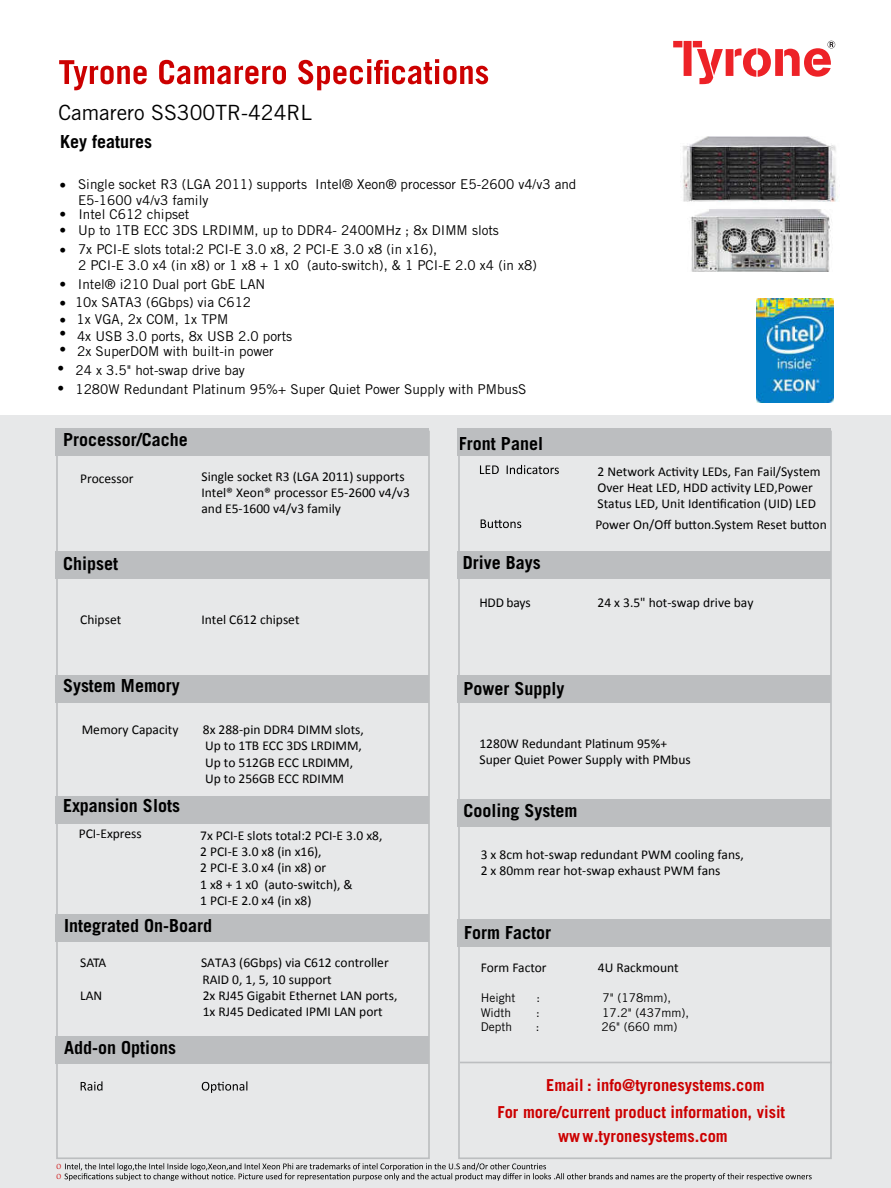
<style>
.page{position:relative;width:891px;height:1188px;background:#fff}
.page>*{position:absolute;margin:0;border:0;box-sizing:border-box;transform-origin:0 0}
.t1{font:21px "Trade Gothic LT Std";color:#000}
.t2{font:700 18px "Trade Gothic LT Std";color:#000}
.t3{font:700 16.5px/27px "Trade Gothic LT Std";color:#c00}
.t4{font:13.5px/16.2px "Calibri";color:#000}
.t5{font:13.5px/16.2px "Trade Gothic LT Std";color:#000}
.t6{font:12px "Trade Gothic LT Std";color:#000}
.t7{font:9px/10.1px "Gabriola";color:#c00}
</style>
<div class="page">
<div style="left:0;top:415px;width:891px;height:773px;background:#e7e8e9"></div>
<svg style="left:673px;top:41px;width:162px;height:43px"></svg>
<svg style="left:59px;top:59px;width:429px;height:31px"></svg>
<div style="left:56px;top:429px;width:373px;height:27px;background:#bcbec0"></div>
<div style="left:457px;top:429px;width:374px;height:27px;background:#bcbec0"></div>
<div style="left:56px;top:551px;width:373px;height:27px;background:#bcbec0"></div>
<div style="left:457px;top:551px;width:374px;height:27px;background:#bcbec0"></div>
<div style="left:56px;top:675px;width:373px;height:27px;background:#bcbec0"></div>
<div style="left:457px;top:675px;width:374px;height:27px;background:#bcbec0"></div>
<div style="left:56px;top:796px;width:373px;height:27px;background:#bcbec0"></div>
<div style="left:457px;top:799px;width:374px;height:27px;background:#bcbec0"></div>
<div style="left:457px;top:919px;width:374px;height:27px;background:#bcbec0"></div>
<div style="left:56px;top:914px;width:373px;height:27px;background:#bcbec0"></div>
<div style="left:56px;top:1037px;width:373px;height:27px;background:#bcbec0"></div>
<div style="left:56px;top:431px;width:374px;height:728px;border:2px solid #bcbec0"></div>
<div style="left:458px;top:431px;width:374px;height:728px;border:2px solid #bcbec0"></div>
<hr style="left:460px;top:1062px;width:372px;height:1px;background:#bcbec0">
<svg style="left:81px;top:1081px;width:166px;height:12px"></svg>
<svg style="left:480px;top:465px;width:79px;height:9px"></svg>
<svg style="left:481px;top:519px;width:40px;height:9px"></svg>
<svg style="left:65px;top:1163px;width:747px;height:18px"></svg>
<img style="left:756px;top:299px;width:78px;height:104px">
<img style="left:682px;top:136px;width:156px;height:135px">
<h1 class="t1" style="left:58px;top:105px;width:255px">Camarero SS300TR-424RL</h1>
<h2 class="t2" style="left:60px;top:135px;width:93px">Key features</h2>
<p class="t5" style="left:78px;top:177px;width:500px">Single socket R3 (LGA 2011) supports Intel® Xeon® processor E5-2600 v4/v3 and<br>E5-1600 v4/v3 family</p>
<p class="t5" style="left:59px;top:177px;width:8px">•</p>
<p class="t5" style="left:78px;top:206px;width:422px;line-height:15.8px;text-indent:-19px">• Intel C612 chipset<br>Up to 1TB ECC 3DS LRDIMM, up to DDR4- 2400MHz ; 8x DIMM slots</p>
<p class="t5" style="left:78px;top:243px;width:460px">7x PCI-E slots total:2 PCI-E 3.0 x8, 2 PCI-E 3.0 x8 (in x16),<br>2 PCI-E 3.0 x4 (in x8) or 1 x8 + 1 x0 (auto-switch), &amp; 1 PCI-E 2.0 x4 (in x8)</p>
<p class="t5" style="left:75px;top:295px;width:178px">10x SATA3 (6Gbps) via C612</p>
<p class="t5" style="left:59px;top:325px;width:8px">•</p>
<p class="t5" style="left:59px;top:222px;width:8px">•</p>
<p class="t5" style="left:59px;top:242px;width:8px">•</p>
<p class="t5" style="left:78px;top:277px;width:189px">Intel® i210 Dual port GbE LAN</p>
<p class="t5" style="left:59px;top:276px;width:8px">•</p>
<p class="t5" style="left:59px;top:295px;width:8px">•</p>
<p class="t5" style="left:77px;top:312px;width:153px">1x VGA, 2x COM, 1x TPM</p>
<p class="t5" style="left:77px;top:344px;width:198px">2x SuperDOM with built-in power</p>
<p class="t5" style="left:59px;top:312px;width:8px">•</p>
<p class="t5" style="left:77px;top:329px;width:217px">4x USB 3.0 ports, 8x USB 2.0 ports</p>
<p class="t5" style="left:59px;top:341px;width:8px">•</p>
<p class="t5" style="left:58px;top:362px;width:189px">• 24 x 3.5" hot-swap drive bay</p>
<p class="t5" style="left:58px;top:381px;width:470px">• 1280W Redundant Platinum 95%+ Super Quiet Power Supply with PMbusS</p>
<h2 class="t2" style="left:63px;top:432px;width:126px">Processor/Cache</h2>
<h2 class="t2" style="left:459px;top:436px;width:86px">Front Panel</h2>
<p class="t4" style="left:80px;top:470px;width:55px">Processor</p>
<h2 class="t2" style="left:63px;top:556px;width:57px">Chipset</h2>
<p class="t4" style="left:201px;top:468px;width:210px">Single socket R3 (LGA 2011) supports<br>Intel® Xeon® processor E5-2600 v4/v3 and E5-1600 v4/v3 family</p>
<h2 class="t2" style="left:463px;top:556px;width:79px">Drive Bays</h2>
<p class="t4" style="left:598px;top:463px;width:225px">2 Network Ac琀椀vity LEDs, Fan Fail/System<br>Over Heat LED, HDD ac琀椀vity LED,Power<br>Status LED, Unit Iden琀椀fica琀椀on (UID) LED</p>
<p class="t4" style="left:596px;top:517px;width:233px">Power On/Off bu琀琀on.System Reset bu琀琀on</p>
<p class="t4" style="left:80px;top:611px;width:42px">Chipset</p>
<p class="t4" style="left:201px;top:611px;width:100px">Intel C612 chipset</p>
<h2 class="t2" style="left:63px;top:679px;width:118px">System Memory</h2>
<p class="t4" style="left:82px;top:722px;width:98px">Memory Capacity</p>
<p class="t4" style="left:203px;top:722px;width:163px">8x 288-pin DDR4 DIMM slots,<br>Up to 1TB ECC 3DS LRDIMM,<br>Up to 512GB ECC LRDIMM,<br>Up to 256GB ECC RDIMM</p>
<h2 class="t2" style="left:63px;top:798px;width:119px">Expansion Slots</h2>
<p class="t4" style="left:79px;top:826px;width:65px">PCI-Express</p>
<p class="t4" style="left:200px;top:827px;width:184px">7x PCI-E slots total:2 PCI-E 3.0 x8,<br>2 PCI-E 3.0 x8 (in x16),<br>2 PCI-E 3.0 x4 (in x8) or<br>1 x8 + 1 x0 (auto-switch), &amp;<br>1 PCI-E 2.0 x4 (in x8)</p>
<h2 class="t2" style="left:64px;top:918px;width:150px">Integrated On-Board</h2>
<p class="t4" style="left:80px;top:955px;width:28px">SATA</p>
<p class="t4" style="left:201px;top:955px;width:189px">SATA3 (6Gbps) via C612 controller<br>RAID 0, 1, 5, 10 support</p>
<p class="t4" style="left:80px;top:987px;width:24px">LAN</p>
<p class="t4" style="left:203px;top:987px;width:196px">2x RJ45 Gigabit Ethernet LAN ports,<br>1x RJ45 Dedicated IPMI LAN port</p>
<h2 class="t2" style="left:64px;top:1040px;width:114px">Add-on Options</h2>
<p class="t7" style="left:57px;top:1161px;width:6px">O<br>O</p>
<p class="t4" style="left:479px;top:594px;width:53px">HDD bays</p>
<p class="t4" style="left:598px;top:594px;width:158px">24 x 3.5" hot-swap drive bay</p>
<h2 class="t2" style="left:463px;top:682px;width:103px">Power Supply</h2>
<p class="t4" style="left:479px;top:735px;width:213px">1280W Redundant Pla琀椀num 95%+<br>Super Quiet Power Supply with PMbus</p>
<h2 class="t2" style="left:463px;top:804px;width:116px">Cooling System</h2>
<p class="t4" style="left:481px;top:846px;width:265px">3 x 8cm hot-swap redundant PWM cooling fans,<br>2 x 80mm rear hot-swap exhaust PWM fans</p>
<h2 class="t2" style="left:464px;top:925px;width:88px">Form Factor</h2>
<p class="t4" style="left:481px;top:959px;width:67px">Form Factor</p>
<p class="t4" style="left:598px;top:959px;width:82px">4U Rackmount</p>
<p class="t6" style="left:481px;top:994px;width:36px">Height</p>
<p class="t6" style="left:537px;top:994px;width:5px">:</p>
<p class="t6" style="left:602px;top:994px;width:70px">7" (178mm),</p>
<p class="t6" style="left:481px;top:1008px;width:32px">Width</p>
<p class="t6" style="left:536px;top:1008px;width:5px">:</p>
<p class="t6" style="left:602px;top:1008px;width:88px">17.2" (437mm),</p>
<p class="t6" style="left:481px;top:1022px;width:33px">Depth</p>
<p class="t6" style="left:536px;top:1022px;width:5px">:</p>
<p class="t6" style="left:602px;top:1022px;width:77px">26" (660 mm)</p>
<p class="t3" style="left:497px;top:1073px;width:289px;text-indent:49px">Email : info@tyronesystems.com<br>For more/current product information, visit</p>
<p class="t3" style="left:558px;top:1124px;width:171px">www.tyronesystems.com</p>
</div>
